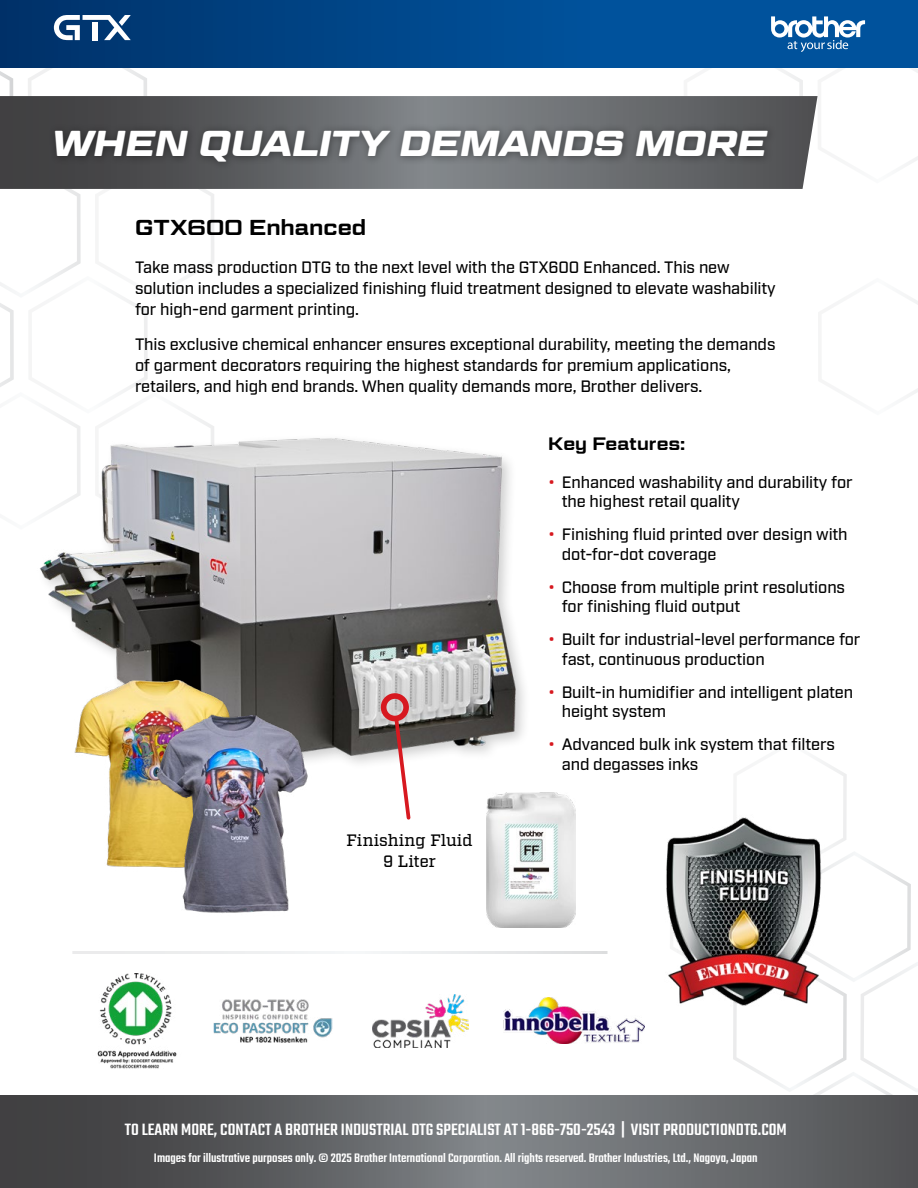
<style>
.page{position:relative;width:918px;height:1188px;background:#fff}
.page>*{position:absolute;margin:0;border:0;box-sizing:border-box;transform-origin:0 0}
.t1{font:italic 700 36px "Geom Graphic";letter-spacing:.015em;color:#fff}
.t2{font:600 21.6px "Geom Graphic";letter-spacing:.005em;color:#000}
.t3{font:500 18px "Teko";color:#fff}
.t4{font:600 18px "Geom Graphic";letter-spacing:.005em;color:#000}
.t5{font:500 16.5px/19.5px "Industry";letter-spacing:-.005em;color:#000}
.t6{font:500 16.5px/21px "Factoria";color:#000;text-align:center}
.t7{font:500 13.5px "Teko";color:#fff}
.s1{font-weight:700;color:#d71920}
</style>
<div class="page">
<svg style="left:907px;top:296px;width:11px;height:102px"></svg>
<svg style="left:733px;top:758px;width:185px;height:337px"></svg>
<img style="left:40px;top:438px;width:506px;height:355px">
<img style="left:503px;top:997px;width:142px;height:47px">
<img style="left:372px;top:994px;width:97px;height:53px">
<img style="left:213px;top:999px;width:119px;height:43px">
<img style="left:97px;top:973px;width:80px;height:96px">
<svg style="left:392px;top:714px;width:21px;height:106px"></svg>
<div style="left:380px;top:693px;width:29px;height:29px;border:6px solid #d71920;border-radius:50%"></div>
<svg style="left:0;top:1095px;width:918px;height:93px;background:#616365"></svg>
<div style="left:0;top:0;width:918px;height:67px;background:linear-gradient(to right,#00356f,#005aa8)"></div>
<svg style="left:684px;top:16px;width:234px;height:150px"></svg>
<svg style="left:0;top:15px;width:214px;height:515px"></svg>
<div style="left:93px;top:22px;width:5px;height:18px;background:#fff"></div>
<img style="left:486px;top:793px;width:90px;height:134px">
<img style="left:69px;top:669px;width:171px;height:198px">
<img style="left:147px;top:702px;width:164px;height:211px">
<img style="left:666px;top:810px;width:170px;height:210px">
<svg style="left:0;top:96px;width:818px;height:93px;background:#626366"></svg>
<div style="left:49px;top:124px;width:728px;height:47px;background:#000;opacity:.4"></div>
<h1 class="t1" style="left:52px;top:121px;width:716px">WHEN QUALITY DEMANDS MORE</h1>
<h2 class="t2" style="left:135px;top:215px;width:233px">GTX600 Enhanced</h2>
<p class="t5" style="left:135px;top:257px;width:642px;line-height:21px">Take mass production DTG to the next level with the GTX600 Enhanced. This new solution includes a specialized finishing fluid treatment designed to elevate washability for high-end garment printing.</p>
<p class="t5" style="left:135px;top:334px;width:642px;line-height:21px">This exclusive chemical enhancer ensures exceptional durability, meeting the demands of garment decorators requiring the highest standards for premium applications, retailers, and high end brands. When quality demands more, Brother delivers.</p>
<p class="t6" style="left:346px;top:830px;width:128px">Finishing Fluid<br>9 Liter</p>
<p class="t4" style="left:548px;top:433px;width:139px">Key Features:</p>
<p class="t5" style="left:562px;top:473px;width:292px;text-indent:-13px"><span class="s1">•</span> Enhanced washability and durability for the highest retail quality</p>
<p class="t5" style="left:562px;top:525px;width:287px;text-indent:-13px"><span class="s1">•</span> Finishing fluid printed over design with dot-for-dot coverage</p>
<p class="t5" style="left:562px;top:578px;width:285px;text-indent:-13px"><span class="s1">•</span> Choose from multiple print resolutions for finishing fluid output</p>
<p class="t5" style="left:562px;top:630px;width:300px;text-indent:-13px"><span class="s1">•</span> Built for industrial-level performance for fast, continuous production</p>
<p class="t5" style="left:562px;top:683px;width:293px;text-indent:-13px"><span class="s1">•</span> Built-in humidifier and intelligent platen height system</p>
<p class="t5" style="left:562px;top:735px;width:275px;text-indent:-13px"><span class="s1">•</span> Advanced bulk ink system that filters and degasses inks</p>
<p class="t3" style="left:125px;top:1119px;width:664px">TO LEARN MORE, CONTACT A BROTHER INDUSTRIAL DTG SPECIALIST AT 1-866-750-2543 | VISIT PRODUCTIONDTG.COM</p>
<p class="t7" style="left:154px;top:1150px;width:605px">Images for illustrative purposes only. © 2025 Brother International Corporation. All rights reserved. Brother Industries, Ltd., Nagoya, Japan</p>
</div>
